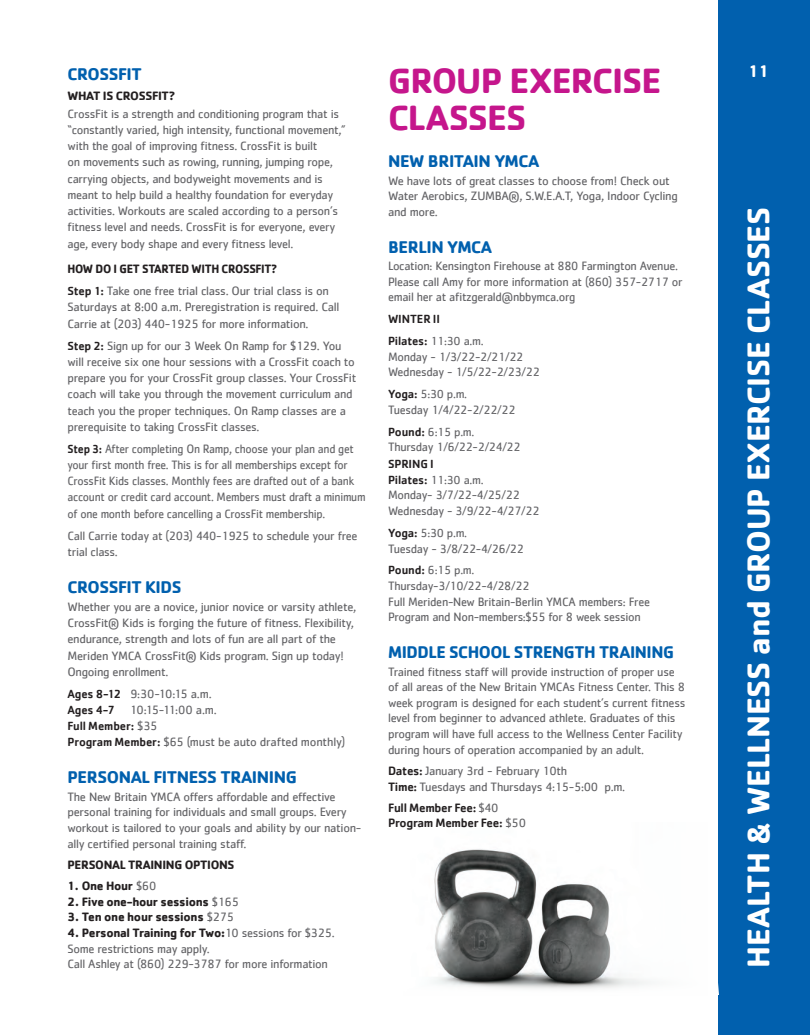
<style>
.page{position:relative;width:810px;height:1035px;background:#fff}
.page>*{position:absolute;margin:0;border:0;box-sizing:border-box;transform-origin:0 0}
.t1{font:700 36.25px/37.5px "Cachet";letter-spacing:-.03em;color:#c5168c}
.t2{font:700 32.5px "Cachet";letter-spacing:-.01em;color:#fff}
.t3{font:700 17.5px "Cachet";letter-spacing:-.025em;color:#0160ae}
.t4{font:700 17.5px "Cachet";color:#fff}
.t5{font:12.5px/16.2px "Cachet";letter-spacing:-.025em;color:#636366}
.t6{font:12.5px/16.2px "Cachet";letter-spacing:-.025em;color:#636366;scale:.94 1}
.t7{font:700 12.5px "Cachet";letter-spacing:-.025em;color:#231f20}
.t8{font:12.5px/16.2px "Cachet";letter-spacing:-.065em;color:#636366}
.t9{font:500 12.5px/15.6px "Cachet";letter-spacing:-.025em;color:#231f20}
.t10{font:500 12.25px/21.9px "Cachet";letter-spacing:-.01em;color:#231f20}
.t11{font:12.25px "Cachet";letter-spacing:-.025em;color:#636366}
.s1{font-weight:700;color:#231f20}
.s2{font-weight:500;font-size:12.25px;color:#231f20}
.s3{font-weight:400;font-size:12.5px;color:#636366}
.s4{font-weight:400;color:#636366}
.s5{font-weight:500;color:#231f20}
</style>
<div class="page">
<div style="left:719px;top:0;width:91px;height:1035px;background:#0160ae"></div>
<img style="left:434px;top:849px;width:104px;height:130px">
<svg style="left:434px;top:979px;width:285px;height:15px"></svg>
<svg style="left:434px;top:981px;width:104px;height:13px"></svg>
<svg style="left:538px;top:884px;width:180px;height:110px"></svg>
<h3 class="t3" style="left:68px;top:62px;width:76px">CROSSFIT</h3>
<p class="t7" style="left:68px;top:87px;width:109px">WHAT IS CROSSFIT?</p>
<p class="t5" style="left:68px;top:105px;width:280px">CrossFit is a strength and conditioning program that is “constantly varied, high intensity, functional movement,” with the goal of improving fitness. CrossFit is built<br>on movements such as rowing, running, jumping rope, carrying objects, and bodyweight movements and is meant to help build a healthy foundation for everyday activities. Workouts are scaled according to a person’s fitness level and needs. CrossFit is for everyone, every age, every body shape and every fitness level.</p>
<p class="t5" style="left:68px;top:258px;width:263px;line-height:21.9px"><span class="s1">HOW DO I GET STARTED WITH CROSSFIT?<br></span><span class="s2">Step 1:</span> Take one free trial class. Our trial class is on</p>
<p class="t5" style="left:68px;top:299px;width:273px">Saturdays at 8:00 a.m. Preregistration is required. Call<br>Carrie at (203) 440-1925 for more information.</p>
<p class="t5" style="left:67px;top:337px;width:290px"><span class="s2">Step 2:</span> Sign up for our 3 Week On Ramp for $129. You will receive six one hour sessions with a CrossFit coach to prepare you for your CrossFit group classes. Your CrossFit coach will take you through the movement curriculum and teach you the proper techniques. On Ramp classes are a prerequisite to taking CrossFit classes.</p>
<p class="t6" style="left:68px;top:440px;width:319px"><span class="s2">Step 3:</span> After completing On Ramp, choose your plan and get your first month free. This is for all memberships except for CrossFit Kids classes. Monthly fees are drafted out of a bank account or credit card account. Members must draft a minimum of one month before cancelling a CrossFit membership.</p>
<p class="t5" style="left:68px;top:527px;width:292px">Call Carrie today at (203) 440-1925 to schedule your free trial class.</p>
<h3 class="t3" style="left:68px;top:576px;width:116px">CROSSFIT KIDS</h3>
<p class="t5" style="left:68px;top:598px;width:290px">Whether you are a novice, junior novice or varsity athlete, CrossFit® Kids is forging the future of fitness. Flexibility, endurance, strength and lots of fun are all part of the Meriden YMCA CrossFit® Kids program. Sign up today!<br>Ongoing enrollment.</p>
<p class="t8" style="left:68px;top:685px;width:151px"><span class="s2">Ages 8-12</span> 9:30-10:15 a.m.<br><span class="s2">Ages 4-7</span> 10:15-11:00 a.m.</p>
<p class="t10" style="left:68px;top:715px;width:91px">Full Member: <span class="s3">$35</span></p>
<p class="t5" style="left:68px;top:734px;width:279px"><span class="s2">Program Member:</span> $65 (must be auto drafted monthly)</p>
<h3 class="t3" style="left:68px;top:766px;width:231px">PERSONAL FITNESS TRAINING</h3>
<p class="t5" style="left:68px;top:788px;width:296px;line-height:15.6px">The New Britain YMCA offers affordable and effective personal training for individuals and small groups. Every workout is tailored to your goals and ability by our nation&shy;ally certified personal training staff.</p>
<p class="t7" style="left:68px;top:857px;width:168px">PERSONAL TRAINING OPTIONS</p>
<p class="t7" style="left:68px;top:878px;width:90px">1. One Hour <span class="s4">$60</span></p>
<p class="t7" style="left:68px;top:893px;width:173px">2. Five one-hour sessions <span class="s4">$165</span></p>
<p class="t7" style="left:68px;top:909px;width:168px">3. Ten one hour sessions <span class="s4">$275</span></p>
<p class="t5" style="left:68px;top:925px;width:269px;line-height:15.6px"><span class="s1">4. Personal Training for Two:</span>10 sessions for $325.<br>Some restrictions may apply.<br>Call Ashley at (860) 229-3787 for more information</p>
<h1 class="t1" style="left:388px;top:60px;width:275px">GROUP EXERCISE<br>CLASSES</h1>
<h3 class="t3" style="left:388px;top:150px;width:153px">NEW BRITAIN YMCA</h3>
<p class="t5" style="left:388px;top:172px;width:291px;line-height:15.6px">We have lots of great classes to choose from! Check out<br>Water Aerobics, ZUMBA®, S.W.E.A.T, Yoga, Indoor Cycling and more.</p>
<h3 class="t3" style="left:388px;top:235px;width:106px">BERLIN YMCA</h3>
<p class="t5" style="left:388px;top:258px;width:296px;line-height:15.6px">Location: Kensington Firehouse at 880 Farmington Avenue.<br>Please call Amy for more information at (860) 357-2717 or email her at afitzgerald@nbbymca.org</p>
<p class="t10" style="left:388px;top:308px;width:97px">WINTER II<br>Pilates: <span class="s4">11:30 a.m.</span></p>
<p class="t5" style="left:388px;top:348px;width:153px;line-height:15.6px">Monday - 1/3/22-2/21/22<br>Wednesday - 1/5/22-2/23/22</p>
<p class="t11" style="left:388px;top:387px;width:81px"><span class="s5">Yoga:</span> 5:30 p.m.</p>
<p class="t5" style="left:388px;top:401px;width:129px">Tuesday 1/4/22-2/22/22</p>
<p class="t11" style="left:388px;top:424px;width:88px"><span class="s5">Pound:</span> 6:15 p.m.</p>
<p class="t5" style="left:388px;top:439px;width:134px">Thursday 1/6/22-2/24/22</p>
<p class="t10" style="left:388px;top:455px;width:97px;line-height:16.2px">SPRING I<br>Pilates: <span class="s4">11:30 a.m.</span></p>
<p class="t5" style="left:388px;top:487px;width:153px;line-height:15.6px">Monday- 3/7/22-4/25/22<br>Wednesday - 3/9/22-4/27/22</p>
<p class="t11" style="left:388px;top:526px;width:81px"><span class="s5">Yoga:</span> 5:30 p.m.</p>
<p class="t5" style="left:388px;top:540px;width:137px">Tuesday - 3/8/22-4/26/22</p>
<p class="t11" style="left:388px;top:563px;width:88px"><span class="s5">Pound:</span> 6:15 p.m.</p>
<p class="t5" style="left:388px;top:578px;width:263px;line-height:15.6px">Thursday-3/10/22-4/28/22<br>Full Meriden-New Britain-Berlin YMCA members: Free<br>Program and Non-members:$55 for 8 week session</p>
<h3 class="t3" style="left:388px;top:641px;width:287px">MIDDLE SCHOOL STRENGTH TRAINING</h3>
<p class="t5" style="left:388px;top:663px;width:299px;line-height:15.6px">Trained fitness staff will provide instruction of proper use of all areas of the New Britain YMCAs Fitness Center. This 8 week program is designed for each student’s current fitness level from beginner to advanced athlete. Graduates of this program will have full access to the Wellness Center Facility during hours of operation accompanied by an adult.</p>
<p class="t5" style="left:388px;top:763px;width:239px;line-height:15.6px"><span class="s5">Dates:</span> January 3rd - February 10th<br><span class="s5">Time:</span> Tuesdays and Thursdays 4:15-5:00 p.m.</p>
<p class="t9" style="left:388px;top:800px;width:139px">Full Member Fee: <span class="s4">$40<br></span>Program Member Fee: <span class="s4">$50</span></p>
<h3 class="t4" style="left:748px;top:60px;width:23px">11</h3>
<h2 class="t2" style="left:738px;top:968px;width:762px;rotate:-90deg">HEALTH &amp; WELLNESS and GROUP EXERCISE CLASSES</h2>
</div>
